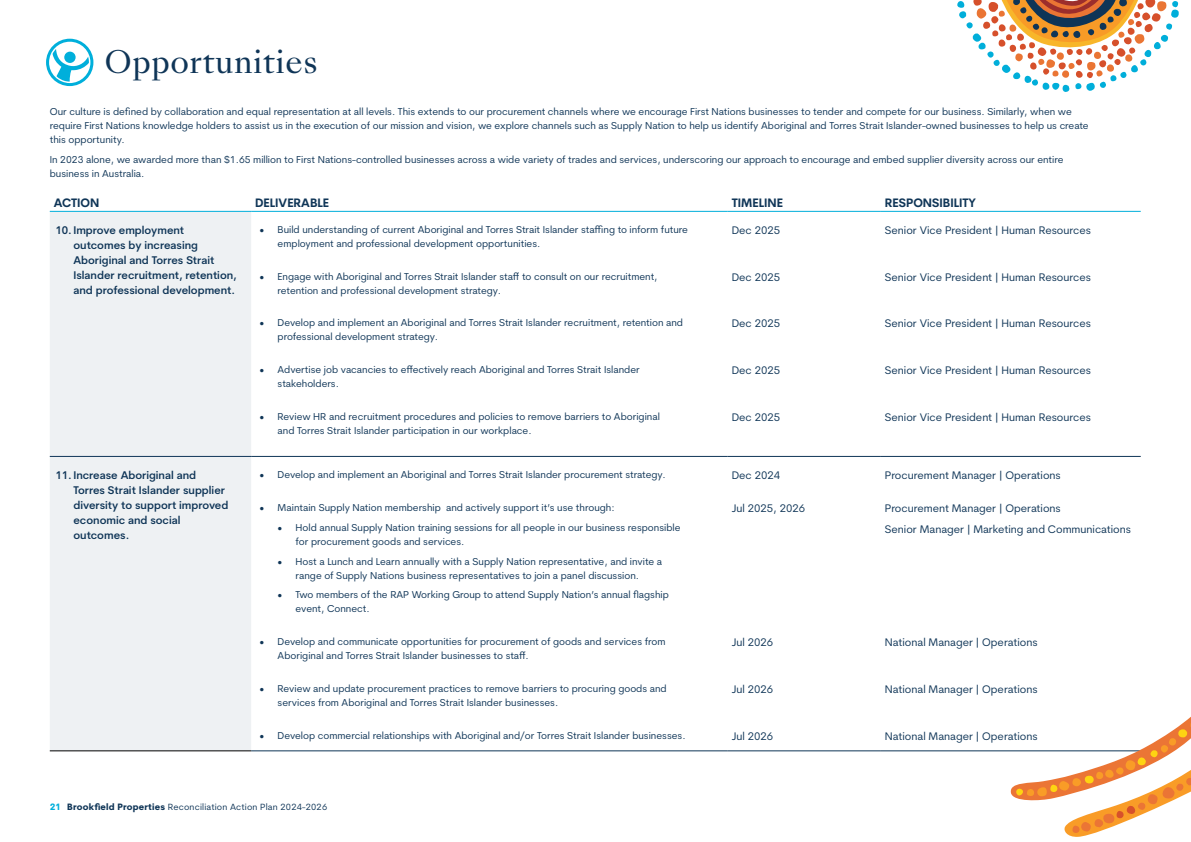
<style>
.page{position:relative;width:1191px;height:842px;background:#fff}
.page>*{position:absolute;margin:0;border:0;box-sizing:border-box;transform-origin:0 0}
.Heading_1{font:30px "Sang Bleu Kingdom";letter-spacing:.02em;color:#0f3557}
.Table_header{font:700 12px "Cerebri Sans";color:#0f3557}
.Timeline_and_responsibility{font:11px "Cerebri Sans";color:#0f3557}
.t1{font:600 11px/15px "Cerebri Sans";color:#0f3557}
.t2{font:10px/14px "Cerebri Sans";color:#0f3557}
.t3{font:9px "Cerebri Sans";letter-spacing:.02em;color:#0f3557}
.s1{font-weight:800;color:#00afdb}
.s2{font-weight:800}
</style>
<div class="page">
<svg style="left:46px;top:39px;width:48px;height:47px"></svg>
<div style="left:64px;top:52px;width:12px;height:11px;background:#00afdb;border-radius:50%"></div>
<div style="left:50px;top:212px;width:201px;height:539px;background:#eef1f3"></div>
<hr style="left:251px;top:751px;width:477px;height:1px;background:#0f3557">
<hr style="left:728px;top:751px;width:153px;height:1px;background:#0f3557">
<hr style="left:881px;top:751px;width:259px;height:1px;background:#0f3557">
<hr style="left:50px;top:751px;width:201px;height:1px;background:#000">
<hr style="left:50px;top:456px;width:201px;height:1px;background:#0f3557">
<hr style="left:251px;top:456px;width:477px;height:1px;background:#0f3557">
<hr style="left:728px;top:456px;width:153px;height:1px;background:#0f3557">
<hr style="left:881px;top:456px;width:259px;height:1px;background:#0f3557">
<hr style="left:50px;top:211px;width:201px;height:1px;background:#00afdb">
<hr style="left:251px;top:211px;width:477px;height:1px;background:#00afdb">
<hr style="left:728px;top:211px;width:153px;height:1px;background:#00afdb">
<hr style="left:881px;top:211px;width:259px;height:1px;background:#00afdb">
<svg style="left:1008px;top:716px;width:183px;height:121px"></svg>
<svg style="left:957px;top:0;width:222px;height:92px"></svg>
<p class="Heading_1" style="left:105px;top:41px;width:214px">Opportunities</p>
<p class="t2" style="left:50px;top:104px;width:1040px">Our culture is defined by collaboration and equal representation at all levels. This extends to our procurement channels where we encourage First Nations businesses to tender and compete for our business. Similarly, when we require First Nations knowledge holders to assist us in the execution of our mission and vision, we explore channels such as Supply Nation to help us identify Aboriginal and Torres Strait Islander-owned businesses to help us create this opportunity.</p>
<p class="t2" style="left:50px;top:152px;width:1015px">In 2023 alone, we awarded more than $1.65 million to First Nations-controlled businesses across a wide variety of trades and services, underscoring our approach to encourage and embed supplier diversity across our entire business in Australia.</p>
<p class="Table_header" style="left:54px;top:196px;width:47px">ACTION</p>
<p class="Table_header" style="left:255px;top:196px;width:76px">DELIVERABLE</p>
<p class="Table_header" style="left:732px;top:196px;width:53px">TIMELINE</p>
<p class="Table_header" style="left:885px;top:196px;width:93px">RESPONSIBILITY</p>
<p class="t1" style="left:73px;top:223px;width:165px;text-indent:-18px">10.Improve employment outcomes by increasing<br>Aboriginal and Torres Strait<br>Islander recruitment, retention, and professional development.</p>
<p class="t2" style="left:278px;top:222px;width:412px;text-indent:-18px">• Build understanding of current Aboriginal and Torres Strait Islander staffing to inform future employment and professional development opportunities.</p>
<p class="Timeline_and_responsibility" style="left:732px;top:223px;width:50px">Dec 2025</p>
<p class="Timeline_and_responsibility" style="left:885px;top:223px;width:208px">Senior Vice President | Human Resources</p>
<p class="t2" style="left:278px;top:269px;width:381px;text-indent:-18px">• Engage with Aboriginal and Torres Strait Islander staff to consult on our recruitment, retention and professional development strategy.</p>
<p class="Timeline_and_responsibility" style="left:732px;top:270px;width:50px">Dec 2025</p>
<p class="Timeline_and_responsibility" style="left:885px;top:270px;width:208px">Senior Vice President | Human Resources</p>
<p class="t2" style="left:278px;top:316px;width:407px;text-indent:-18px">• Develop and implement an Aboriginal and Torres Strait Islander recruitment, retention and professional development strategy.</p>
<p class="Timeline_and_responsibility" style="left:732px;top:317px;width:50px">Dec 2025</p>
<p class="Timeline_and_responsibility" style="left:885px;top:317px;width:208px">Senior Vice President | Human Resources</p>
<p class="t2" style="left:278px;top:362px;width:364px;text-indent:-18px">• Advertise job vacancies to effectively reach Aboriginal and Torres Strait Islander stakeholders.</p>
<p class="Timeline_and_responsibility" style="left:732px;top:363px;width:50px">Dec 2025</p>
<p class="Timeline_and_responsibility" style="left:885px;top:363px;width:208px">Senior Vice President | Human Resources</p>
<p class="t2" style="left:278px;top:409px;width:384px;text-indent:-18px">• Review HR and recruitment procedures and policies to remove barriers to Aboriginal and Torres Strait Islander participation in our workplace.</p>
<p class="Timeline_and_responsibility" style="left:732px;top:410px;width:50px">Dec 2025</p>
<p class="Timeline_and_responsibility" style="left:885px;top:410px;width:208px">Senior Vice President | Human Resources</p>
<p class="t1" style="left:73px;top:467px;width:156px;text-indent:-18px">11.Increase Aboriginal and<br>Torres Strait Islander supplier diversity to support improved economic and social outcomes.</p>
<p class="t2" style="left:260px;top:467px;width:407px">• Develop and implement an Aboriginal and Torres Strait Islander procurement strategy.</p>
<p class="Timeline_and_responsibility" style="left:732px;top:468px;width:50px">Dec 2024</p>
<p class="Timeline_and_responsibility" style="left:885px;top:468px;width:177px">Procurement Manager | Operations</p>
<p class="t2" style="left:260px;top:501px;width:356px">• Maintain Supply Nation membership and actively support it’s use through:</p>
<p class="t2" style="left:296px;top:521px;width:386px;text-indent:-18px">• Hold annual Supply Nation training sessions for all people in our business responsible for procurement goods and services.</p>
<p class="t2" style="left:278px;top:554px;width:386px;text-align:center">• Host a Lunch and Learn annually with a Supply Nation representative, and invite a range of Supply Nations business representatives to join a panel discussion.</p>
<p class="t2" style="left:296px;top:588px;width:375px;text-indent:-18px">• Two members of the RAP Working Group to attend Supply Nation’s annual flagship event, Connect.</p>
<p class="Timeline_and_responsibility" style="left:732px;top:502px;width:75px">Jul 2025, 2026</p>
<p class="Timeline_and_responsibility" style="left:885px;top:502px;width:177px">Procurement Manager | Operations</p>
<p class="Timeline_and_responsibility" style="left:885px;top:523px;width:248px">Senior Manager | Marketing and Communications</p>
<p class="t2" style="left:278px;top:635px;width:389px;text-indent:-18px">• Develop and communicate opportunities for procurement of goods and services from<br>Aboriginal and Torres Strait Islander businesses to staff.</p>
<p class="Timeline_and_responsibility" style="left:732px;top:636px;width:43px">Jul 2026</p>
<p class="Timeline_and_responsibility" style="left:885px;top:636px;width:154px">National Manager | Operations</p>
<p class="t2" style="left:278px;top:681px;width:390px;text-indent:-18px">• Review and update procurement practices to remove barriers to procuring goods and services from Aboriginal and Torres Strait Islander businesses.</p>
<p class="Timeline_and_responsibility" style="left:732px;top:682px;width:43px">Jul 2026</p>
<p class="Timeline_and_responsibility" style="left:885px;top:682px;width:154px">National Manager | Operations</p>
<p class="t2" style="left:260px;top:728px;width:427px">• Develop commercial relationships with Aboriginal and/or Torres Strait Islander businesses.</p>
<p class="Timeline_and_responsibility" style="left:732px;top:729px;width:43px">Jul 2026</p>
<p class="Timeline_and_responsibility" style="left:885px;top:729px;width:154px">National Manager | Operations</p>
<p class="t3" style="left:50px;top:801px;width:279px"><span class="s1">21</span> <span class="s2">Brookfield Properties</span> Reconciliation Action Plan 2024-2026</p>
</div>
